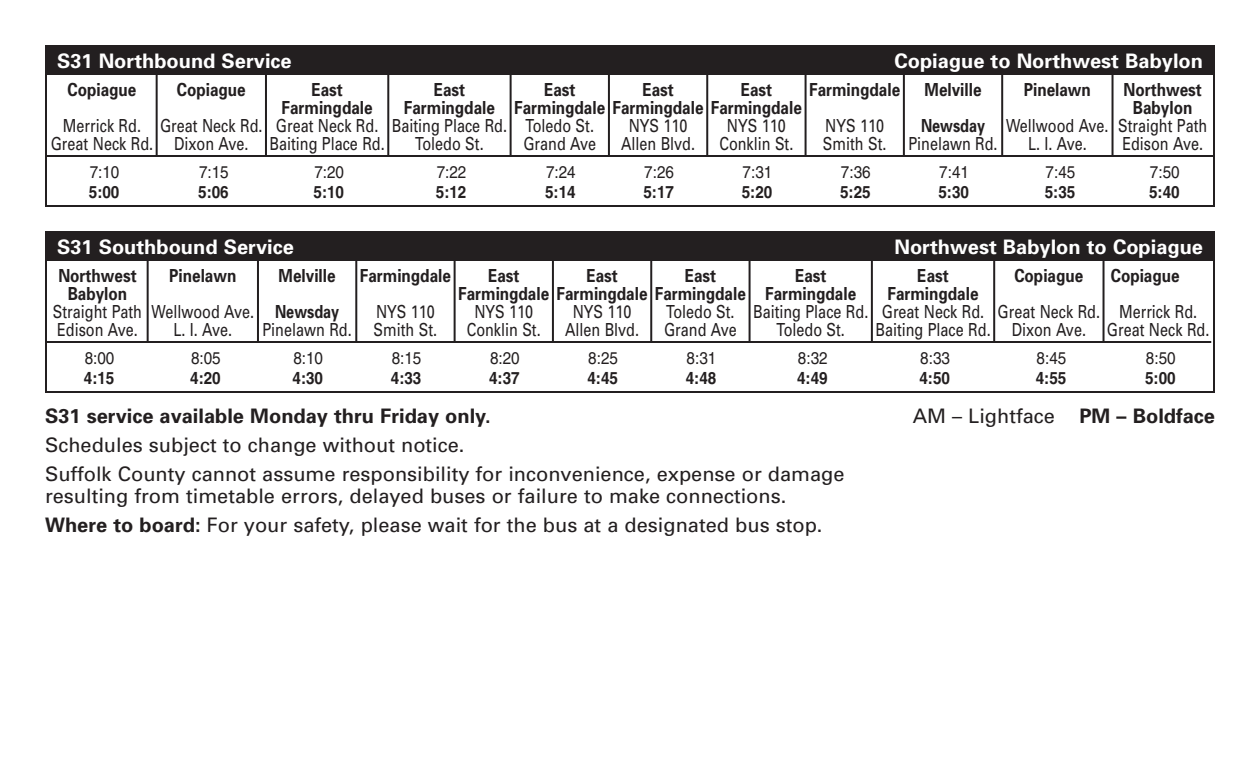
<style>
.page{position:relative;width:1260px;height:765px;background:#fff}
.page>*{position:absolute;margin:0;border:0;box-sizing:border-box;transform-origin:0 0}
.t1{font:20px/22.5px "Univers";color:#231f20}
.time_pts-Title{font:700 20px "Univers";color:#fff}
.t2{font:700 20px "Univers";color:#231f20}
.time_pts-intersecti{font:18px/18px "Univers";color:#231f20;text-align:center;scale:.8 1}
.time_pts-Town_Name{font:700 18px/18px "Univers";color:#231f20;text-align:center;scale:.85 1}
.time_pts-text{font:700 18px "Univers";color:#231f20;scale:.85 1}
.time_pts-1st_line_t{font:17px "Helvetica";color:#231f20;scale:.9 1}
.time_pts-text-2{font:700 17px "Helvetica";color:#231f20;scale:.9 1}
.s1{font-weight:700}
</style>
<div class="page">
<div style="left:45px;top:45px;width:1170px;height:162px;border:2px solid #231f20"></div>
<hr style="left:510px;top:70px;width:2px;height:85px;background:#231f20">
<hr style="left:156px;top:71px;width:2px;height:84px;background:#231f20">
<hr style="left:387px;top:69px;width:2px;height:86px;background:#231f20">
<hr style="left:265px;top:71px;width:2px;height:84px;background:#231f20">
<hr style="left:608px;top:71px;width:2px;height:84px;background:#231f20">
<hr style="left:706px;top:71px;width:2px;height:84px;background:#231f20">
<hr style="left:805px;top:71px;width:2px;height:84px;background:#231f20">
<hr style="left:903px;top:71px;width:2px;height:84px;background:#231f20">
<hr style="left:1001px;top:71px;width:2px;height:84px;background:#231f20">
<div style="left:45px;top:45px;width:1170px;height:29px;background:#231f20"></div>
<hr style="left:45px;top:155px;width:1170px;height:2px;background:#231f20">
<hr style="left:1112px;top:71px;width:2px;height:84px;background:#231f20">
<div style="left:45px;top:231px;width:1170px;height:162px;border:2px solid #231f20"></div>
<hr style="left:454px;top:256px;width:2px;height:85px;background:#231f20">
<hr style="left:147px;top:257px;width:2px;height:84px;background:#231f20">
<hr style="left:355px;top:255px;width:2px;height:86px;background:#231f20">
<hr style="left:257px;top:257px;width:2px;height:84px;background:#231f20">
<hr style="left:552px;top:257px;width:2px;height:84px;background:#231f20">
<hr style="left:650px;top:257px;width:2px;height:84px;background:#231f20">
<hr style="left:749px;top:257px;width:2px;height:84px;background:#231f20">
<hr style="left:871px;top:257px;width:2px;height:84px;background:#231f20">
<hr style="left:993px;top:257px;width:2px;height:84px;background:#231f20">
<div style="left:45px;top:231px;width:1170px;height:29px;background:#231f20"></div>
<hr style="left:45px;top:341px;width:1166px;height:2px;background:#231f20">
<hr style="left:1103px;top:257px;width:2px;height:84px;background:#231f20">
<p class="time_pts-Title" style="left:57px;top:48px;width:236px">S31 Northbound Service</p>
<p class="time_pts-Title" style="left:895px;top:48px;width:310px">Copiague to Northwest Babylon</p>
<p class="time_pts-Town_Name" style="left:1124px;top:80px;width:94px">Northwest<br>Babylon</p>
<p class="time_pts-intersecti" style="left:1118px;top:116px;width:113px;text-align:left">Straight Path<br>Edison Ave.</p>
<p class="time_pts-1st_line_t" style="left:1150px;top:162px;width:35px">7:50</p>
<p class="time_pts-text-2" style="left:1149px;top:182px;width:36px">5:40</p>
<p class="time_pts-Town_Name" style="left:68px;top:80px;width:83px">Copiague</p>
<p class="time_pts-intersecti" style="left:51px;top:116px;width:130px">Merrick Rd.<br>Great Neck Rd.</p>
<p class="time_pts-1st_line_t" style="left:90px;top:162px;width:35px">7:10</p>
<p class="time_pts-text-2" style="left:89px;top:182px;width:36px">5:00</p>
<p class="time_pts-Town_Name" style="left:177px;top:80px;width:83px">Copiague</p>
<p class="time_pts-intersecti" style="left:160px;top:116px;width:130px">Great Neck Rd.<br>Dixon Ave.</p>
<p class="time_pts-1st_line_t" style="left:199px;top:162px;width:35px">7:15</p>
<p class="time_pts-text-2" style="left:198px;top:182px;width:36px">5:06</p>
<p class="time_pts-Town_Name" style="left:282px;top:80px;width:109px">East<br>Farmingdale</p>
<p class="time_pts-intersecti" style="left:270px;top:116px;width:146px">Great Neck Rd.<br>Baiting Place Rd.</p>
<p class="time_pts-1st_line_t" style="left:314px;top:162px;width:35px">7:20</p>
<p class="time_pts-text-2" style="left:314px;top:182px;width:36px">5:10</p>
<p class="time_pts-Town_Name" style="left:404px;top:80px;width:109px">East<br>Farmingdale</p>
<p class="time_pts-intersecti" style="left:392px;top:116px;width:146px">Baiting Place Rd.<br>Toledo St.</p>
<p class="time_pts-1st_line_t" style="left:437px;top:162px;width:35px">7:22</p>
<p class="time_pts-text-2" style="left:436px;top:182px;width:36px">5:12</p>
<p class="time_pts-Town_Name" style="left:514px;top:80px;width:340px;text-align:left;text-indent:30px">East<br>Farmingdale Farmingdale Farmingdale</p>
<p class="time_pts-intersecti" style="left:523px;top:116px;width:92px;text-align:left">Toledo St.<br>Grand Ave</p>
<p class="time_pts-1st_line_t" style="left:546px;top:162px;width:35px">7:24</p>
<p class="time_pts-text-2" style="left:545px;top:182px;width:36px">5:14</p>
<p class="time_pts-Town_Name" style="left:642px;top:80px;width:39px">East</p>
<p class="time_pts-intersecti" style="left:621px;top:116px;width:94px">NYS 110<br>Allen Blvd.</p>
<p class="time_pts-1st_line_t" style="left:644px;top:162px;width:35px">7:26</p>
<p class="time_pts-text-2" style="left:643px;top:182px;width:36px">5:17</p>
<p class="time_pts-Town_Name" style="left:741px;top:80px;width:39px">East</p>
<p class="time_pts-intersecti" style="left:719px;top:116px;width:91px">NYS 110<br>Conklin St.</p>
<p class="time_pts-1st_line_t" style="left:743px;top:162px;width:35px">7:31</p>
<p class="time_pts-text-2" style="left:742px;top:182px;width:36px">5:20</p>
<p class="time_pts-Town_Name" style="left:809px;top:80px;width:109px">Farmingdale</p>
<p class="time_pts-intersecti" style="left:823px;top:116px;width:81px;text-align:left">NYS 110<br>Smith St.</p>
<p class="time_pts-1st_line_t" style="left:841px;top:162px;width:35px">7:36</p>
<p class="time_pts-text-2" style="left:840px;top:182px;width:36px">5:25</p>
<p class="time_pts-Town_Name" style="left:925px;top:80px;width:69px">Melville</p>
<p class="time_pts-intersecti" style="left:908px;top:116px;width:113px"><span class="s1">Newsday<br></span>Pinelawn Rd.</p>
<p class="time_pts-1st_line_t" style="left:939px;top:162px;width:35px">7:41</p>
<p class="time_pts-text-2" style="left:938px;top:182px;width:36px">5:30</p>
<p class="time_pts-Town_Name" style="left:1024px;top:80px;width:81px">Pinelawn</p>
<p class="time_pts-intersecti" style="left:1006px;top:116px;width:130px">Wellwood Ave.<br>L. I. Ave.</p>
<p class="time_pts-1st_line_t" style="left:1046px;top:162px;width:35px">7:45</p>
<p class="time_pts-text-2" style="left:1045px;top:182px;width:36px">5:35</p>
<p class="time_pts-Title" style="left:57px;top:234px;width:238px">S31 Southbound Service</p>
<p class="time_pts-Title" style="left:895px;top:234px;width:310px">Northwest Babylon to Copiague</p>
<p class="time_pts-text" style="left:1111px;top:264px;width:83px">Copiague</p>
<p class="time_pts-intersecti" style="left:1107px;top:302px;width:130px">Merrick Rd.<br>Great Neck Rd.</p>
<p class="time_pts-1st_line_t" style="left:1146px;top:348px;width:35px">8:50</p>
<p class="time_pts-text-2" style="left:1145px;top:368px;width:36px">5:00</p>
<p class="time_pts-Town_Name" style="left:1014px;top:266px;width:83px">Copiague</p>
<p class="time_pts-intersecti" style="left:998px;top:302px;width:130px">Great Neck Rd.<br>Dixon Ave.</p>
<p class="time_pts-1st_line_t" style="left:1037px;top:348px;width:35px">8:45</p>
<p class="time_pts-text-2" style="left:1036px;top:368px;width:36px">4:55</p>
<p class="time_pts-Town_Name" style="left:58px;top:266px;width:94px">Northwest<br>Babylon</p>
<p class="time_pts-intersecti" style="left:53px;top:302px;width:113px;text-align:left">Straight Path<br>Edison Ave.</p>
<p class="time_pts-1st_line_t" style="left:85px;top:348px;width:35px">8:00</p>
<p class="time_pts-text-2" style="left:84px;top:368px;width:36px">4:15</p>
<p class="time_pts-Town_Name" style="left:169px;top:266px;width:81px">Pinelawn</p>
<p class="time_pts-intersecti" style="left:152px;top:302px;width:130px">Wellwood Ave.<br>L. I. Ave.</p>
<p class="time_pts-1st_line_t" style="left:191px;top:348px;width:35px">8:05</p>
<p class="time_pts-text-2" style="left:190px;top:368px;width:36px">4:20</p>
<p class="time_pts-Town_Name" style="left:279px;top:266px;width:69px">Melville</p>
<p class="time_pts-intersecti" style="left:263px;top:302px;width:113px"><span class="s1">Newsday<br></span>Pinelawn Rd.</p>
<p class="time_pts-1st_line_t" style="left:293px;top:348px;width:35px">8:10</p>
<p class="time_pts-text-2" style="left:293px;top:368px;width:36px">4:30</p>
<p class="time_pts-Town_Name" style="left:360px;top:266px;width:109px">Farmingdale</p>
<p class="time_pts-intersecti" style="left:374px;top:302px;width:81px;text-align:left">NYS 110<br>Smith St.</p>
<p class="time_pts-1st_line_t" style="left:392px;top:348px;width:35px">8:15</p>
<p class="time_pts-text-2" style="left:391px;top:368px;width:36px">4:33</p>
<p class="time_pts-Town_Name" style="left:458px;top:266px;width:340px;text-align:left;text-indent:30px">East<br>Farmingdale Farmingdale Farmingdale</p>
<p class="time_pts-intersecti" style="left:467px;top:302px;width:91px">NYS 110<br>Conklin St.</p>
<p class="time_pts-1st_line_t" style="left:490px;top:348px;width:35px">8:20</p>
<p class="time_pts-text-2" style="left:489px;top:368px;width:36px">4:37</p>
<p class="time_pts-Town_Name" style="left:586px;top:266px;width:39px">East</p>
<p class="time_pts-intersecti" style="left:565px;top:302px;width:94px">NYS 110<br>Allen Blvd.</p>
<p class="time_pts-1st_line_t" style="left:588px;top:348px;width:35px">8:25</p>
<p class="time_pts-text-2" style="left:587px;top:368px;width:36px">4:45</p>
<p class="time_pts-Town_Name" style="left:685px;top:266px;width:39px">East</p>
<p class="time_pts-intersecti" style="left:664px;top:302px;width:92px;text-align:left">Toledo St.<br>Grand Ave</p>
<p class="time_pts-1st_line_t" style="left:687px;top:348px;width:35px">8:31</p>
<p class="time_pts-text-2" style="left:686px;top:368px;width:36px">4:48</p>
<p class="time_pts-Town_Name" style="left:765px;top:266px;width:109px">East<br>Farmingdale</p>
<p class="time_pts-intersecti" style="left:753px;top:302px;width:146px">Baiting Place Rd.<br>Toledo St.</p>
<p class="time_pts-1st_line_t" style="left:798px;top:348px;width:35px">8:32</p>
<p class="time_pts-text-2" style="left:797px;top:368px;width:36px">4:49</p>
<p class="time_pts-Town_Name" style="left:888px;top:266px;width:109px">East<br>Farmingdale</p>
<p class="time_pts-intersecti" style="left:875px;top:302px;width:146px">Great Neck Rd.<br>Baiting Place Rd.</p>
<p class="time_pts-1st_line_t" style="left:920px;top:348px;width:35px">8:33</p>
<p class="time_pts-text-2" style="left:919px;top:368px;width:36px">4:50</p>
<p class="t2" style="left:45px;top:403px;width:447px">S31 service available Monday thru Friday only.</p>
<p class="t1" style="left:913px;top:405px;width:304px">AM – Lightface <span class="s1">PM – Boldface</span></p>
<p class="t1" style="left:45px;top:433px;width:421px">Schedules subject to change without notice.</p>
<p class="t1" style="left:45px;top:462px;width:801px">Suffolk County cannot assume responsibility for inconvenience, expense or damage resulting from timetable errors, delayed buses or failure to make connections.</p>
<p class="t1" style="left:45px;top:513px;width:779px"><span class="s1">Where to board:</span> For your safety, please wait for the bus at a designated bus stop.</p>
</div>
